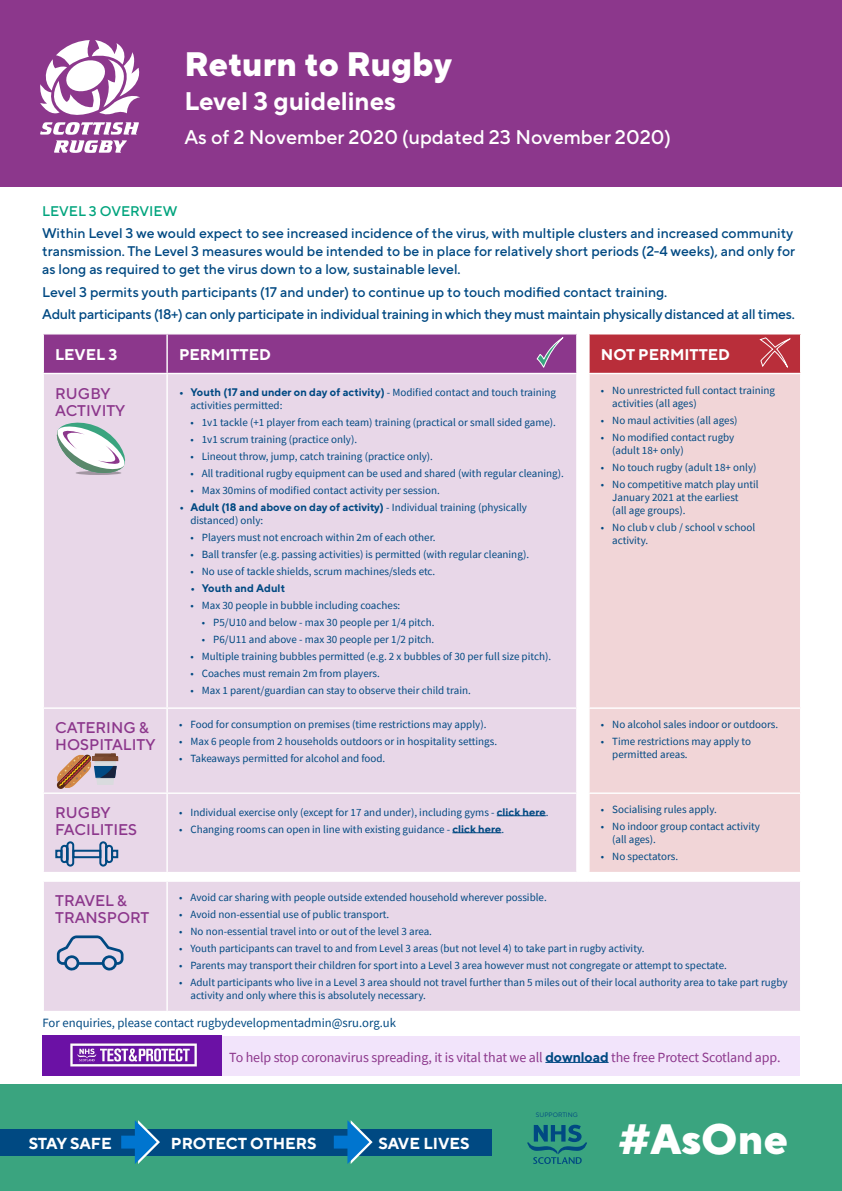
<style>
.page{position:relative;width:842px;height:1191px;background:#fff}
.page>*{position:absolute;margin:0;border:0;box-sizing:border-box;transform-origin:0 0}
.t1{font:800 42.4px "TT Norms Pro";color:#fff}
.t2{font:800 33.9px "TT Norms Pro";color:#fff}
.t3{font:700 25.5px "TT Norms Pro";color:#fff}
.t4{font:500 19.8px "TT Norms Pro";color:#fff}
.t5{font:700 16px "TT Norms Pro";color:#fff}
.t6{font:500 15.5px/16.9px "TT Norms Pro";color:#8c378c}
.t7{font:700 15.5px "TT Norms Pro";color:#fff}
.t8{font:500 14px/18px "TT Norms Pro";color:#004982}
.t9{font:500 14px "TT Norms Pro";letter-spacing:-.02em;color:#004982}
.t10{font:14px "Source Sans Pro";letter-spacing:-.01em;color:#8c378c}
.t11{font:500 14px "TT Norms Pro";color:#00a47d}
.t12{font:12.7px "Source Sans Pro";color:#004982}
.t13{font:11px/13px "Source Sans Pro";color:#004982}
.t14{font:700 11px "TT Norms";color:#004982}
.t15{font:6.4px "TT Norms Pro";color:#004982}
.s1{font-family:"TT Norms";font-weight:700}
.s2{font-family:"TT Norms Pro";font-weight:700}
.s3{font-family:"TT Norms";font-weight:700;color:#004982}
</style>
<div class="page">
<div style="left:0;top:1084px;width:842px;height:107px;background:#3aa47f"></div>
<svg style="left:527px;top:1124px;width:60px;height:40px"></svg>
<div style="left:134px;top:1128px;width:219px;height:27px;background:#004982"></div>
<div style="left:0;top:1128px;width:141px;height:27px;background:#004982"></div>
<div style="left:356px;top:1128px;width:136px;height:27px;background:#004982"></div>
<svg style="left:121px;top:1120px;width:39px;height:44px"></svg>
<svg style="left:334px;top:1120px;width:39px;height:44px"></svg>
<div style="left:589px;top:334px;width:212px;height:39px;background:#b92e3a"></div>
<div style="left:44px;top:882px;width:756px;height:128px;background:#e8d7e8"></div>
<div style="left:590px;top:374px;width:210px;height:498px;background:#f1d5d7"></div>
<hr style="left:588px;top:334px;width:2px;height:39px;background:#fff">
<hr style="left:800px;top:334px;width:1px;height:39px;background:#fff">
<hr style="left:589px;top:707px;width:212px;height:2px;background:#fff">
<hr style="left:589px;top:792px;width:212px;height:2px;background:#fff">
<hr style="left:166px;top:881px;width:2px;height:129px;background:#fff">
<svg style="left:577px;top:1010px;width:12px;height:1px"></svg>
<div style="left:0;top:0;width:842px;height:186px;background:#8c378c"></div>
<svg style="left:40px;top:40px;width:100px;height:113px"></svg>
<svg style="left:759px;top:338px;width:32px;height:30px"></svg>
<div style="left:221px;top:1035px;width:578px;height:40px;background:#f2e4fb"></div>
<hr style="left:545px;top:1062px;width:64px;height:1px;background:#004982">
<img style="left:43px;top:1035px;width:178px;height:40px">
<svg style="left:57px;top:935px;width:67px;height:36px;background:#b1b5d0"></svg>
<svg style="left:43px;top:334px;width:534px;height:538px;background:#e0cbe0"></svg>
<p class="t2" style="left:184px;top:38px;width:269px">Return to Rugby</p>
<p class="t3" style="left:184px;top:82px;width:213px">Level 3 guidelines</p>
<p class="t4" style="left:184px;top:122px;width:488px">As of 2 November 2020 (updated 23 November 2020)</p>
<p class="t11" style="left:42px;top:201px;width:137px">LEVEL 3 OVERVIEW</p>
<p class="t8" style="left:42px;top:223px;width:754px">Within Level 3 we would expect to see increased incidence of the virus, with multiple clusters and increased community transmission. The Level 3 measures would be intended to be in place for relatively short periods (2-4 weeks), and only for as long as required to get the virus down to a low, sustainable level.</p>
<p class="t8" style="left:42px;top:282px;width:627px">Level 3 permits youth participants (17 and under) to continue up to touch modified contact training.</p>
<p class="t9" style="left:42px;top:304px;width:754px">Adult participants (18+) can only participate in individual training in which they must maintain physically distanced at all times.</p>
<p class="t7" style="left:55px;top:343px;width:64px">LEVEL 3</p>
<p class="t7" style="left:179px;top:343px;width:93px">PERMITTED</p>
<p class="t7" style="left:601px;top:343px;width:131px">NOT PERMITTED</p>
<p class="t6" style="left:55px;top:383px;width:72px">RUGBY<br>ACTIVITY</p>
<p class="t13" style="left:190px;top:386px;width:367px;text-indent:-11px"><span class="s1">• Youth (17 and under on day of activity)</span> - Modified contact and touch training activities permitted:</p>
<p class="t13" style="left:190px;top:416px;width:367px">• 1v1 tackle (+1 player from each team) training (practical or small sided game).</p>
<p class="t13" style="left:190px;top:433px;width:168px">• 1v1 scrum training (practice only).</p>
<p class="t13" style="left:190px;top:450px;width:244px">• Lineout throw, jump, catch training (practice only).</p>
<p class="t13" style="left:190px;top:467px;width:375px">• All traditional rugby equipment can be used and shared (with regular cleaning).</p>
<p class="t13" style="left:190px;top:484px;width:251px">• Max 30mins of modified contact activity per session.</p>
<p class="t13" style="left:190px;top:501px;width:338px;text-indent:-11px"><span class="s2">• Adult (18 and above on day of activity)</span> - Individual training (physically distanced) only:</p>
<p class="t13" style="left:190px;top:531px;width:247px">• Players must not encroach within 2m of each other.</p>
<p class="t13" style="left:190px;top:548px;width:340px">• Ball transfer (e.g. passing activities) is permitted (with regular cleaning).</p>
<p class="t13" style="left:190px;top:565px;width:246px">• No use of tackle shields, scrum machines/sleds etc.</p>
<p class="t14" style="left:190px;top:581px;width:96px">• Youth and Adult</p>
<p class="t13" style="left:190px;top:599px;width:211px">• Max 30 people in bubble including coaches:</p>
<p class="t13" style="left:202px;top:616px;width:234px">• P5/U10 and below - max 30 people per 1/4 pitch.</p>
<p class="t13" style="left:202px;top:633px;width:234px">• P6/U11 and above - max 30 people per 1/2 pitch.</p>
<p class="t13" style="left:190px;top:650px;width:362px">• Multiple training bubbles permitted (e.g. 2 x bubbles of 30 per full size pitch).</p>
<p class="t13" style="left:190px;top:667px;width:191px">• Coaches must remain 2m from players.</p>
<p class="t13" style="left:190px;top:684px;width:282px">• Max 1 parent/guardian can stay to observe their child train.</p>
<p class="t13" style="left:612px;top:383px;width:164px;text-indent:-11px">• No unrestricted full contact training activities (all ages)</p>
<p class="t13" style="left:601px;top:413px;width:138px">• No maul activities (all ages)</p>
<p class="t13" style="left:612px;top:430px;width:124px;text-indent:-11px">• No modified contact rugby (adult 18+ only)</p>
<p class="t13" style="left:601px;top:460px;width:157px">• No touch rugby (adult 18+ only)</p>
<p class="t13" style="left:612px;top:477px;width:148px;text-indent:-11px">• No competitive match play until<br>January 2021 at the earliest<br>(all age groups).</p>
<p class="t13" style="left:612px;top:520px;width:145px;text-indent:-11px">• No club v club / school v school activity.</p>
<p class="t6" style="left:55px;top:718px;width:102px">CATERING &amp;<br>HOSPITALITY</p>
<p class="t13" style="left:179px;top:718px;width:309px">• Food for consumption on premises (time restrictions may apply).</p>
<p class="t13" style="left:179px;top:735px;width:320px">• Max 6 people from 2 households outdoors or in hospitality settings.</p>
<p class="t13" style="left:179px;top:752px;width:208px">• Takeaways permitted for alcohol and food.</p>
<p class="t6" style="left:55px;top:803px;width:83px">RUGBY<br>FACILITIES</p>
<p class="t13" style="left:179px;top:805px;width:371px">• Individual exercise only (except for 17 and under), including gyms - <span class="s1">click here</span>.</p>
<p class="t13" style="left:179px;top:822px;width:327px">• Changing rooms can open in line with existing guidance - <span class="s1">click here</span>.</p>
<p class="t13" style="left:601px;top:718px;width:179px">• No alcohol sales indoor or outdoors.</p>
<p class="t13" style="left:612px;top:735px;width:140px;text-indent:-11px">• Time restrictions may apply to permitted areas.</p>
<p class="t13" style="left:601px;top:803px;width:117px">• Socialising rules apply.</p>
<p class="t13" style="left:612px;top:820px;width:149px;text-indent:-11px">• No indoor group contact activity (all ages).</p>
<p class="t13" style="left:601px;top:850px;width:79px">• No spectators.</p>
<p class="t6" style="left:55px;top:891px;width:96px">TRAVEL &amp;<br>TRANSPORT</p>
<p class="t13" style="left:179px;top:891px;width:369px">• Avoid car sharing with people outside extended household wherever possible.</p>
<p class="t13" style="left:179px;top:908px;width:212px">• Avoid non-essential use of public transport.</p>
<p class="t13" style="left:179px;top:925px;width:254px">• No non-essential travel into or out of the level 3 area.</p>
<p class="t13" style="left:179px;top:942px;width:467px">• Youth participants can travel to and from Level 3 areas (but not level 4) to take part in rugby activity.</p>
<p class="t13" style="left:179px;top:959px;width:549px">• Parents may transport their children for sport into a Level 3 area however must not congregate or attempt to spectate.</p>
<p class="t13" style="left:190px;top:976px;width:599px;text-indent:-11px">• Adult participants who live in a Level 3 area should not travel further than 5 miles out of their local authority area to take part rugby activity and only where this is absolutely necessary.</p>
<p class="t12" style="left:43px;top:1015px;width:355px">For enquiries, please contact rugbydevelopmentadmin@sru.org.uk</p>
<p class="t10" style="left:229px;top:1048px;width:553px">To help stop coronavirus spreading, it is vital that we all <span class="s3">download</span> the free Protect Scotland app.</p>
<h3 class="t5" style="left:29px;top:1131px;width:84px">STAY SAFE</h3>
<h3 class="t5" style="left:171px;top:1131px;width:147px">PROTECT OTHERS</h3>
<h3 class="t5" style="left:378px;top:1131px;width:93px">SAVE LIVES</h3>
<p class="t15" style="left:536px;top:1110px;width:43px">SUPPORTING</p>
<h1 class="t1" style="left:619px;top:1107px;width:171px">#AsOne</h1>
</div>
